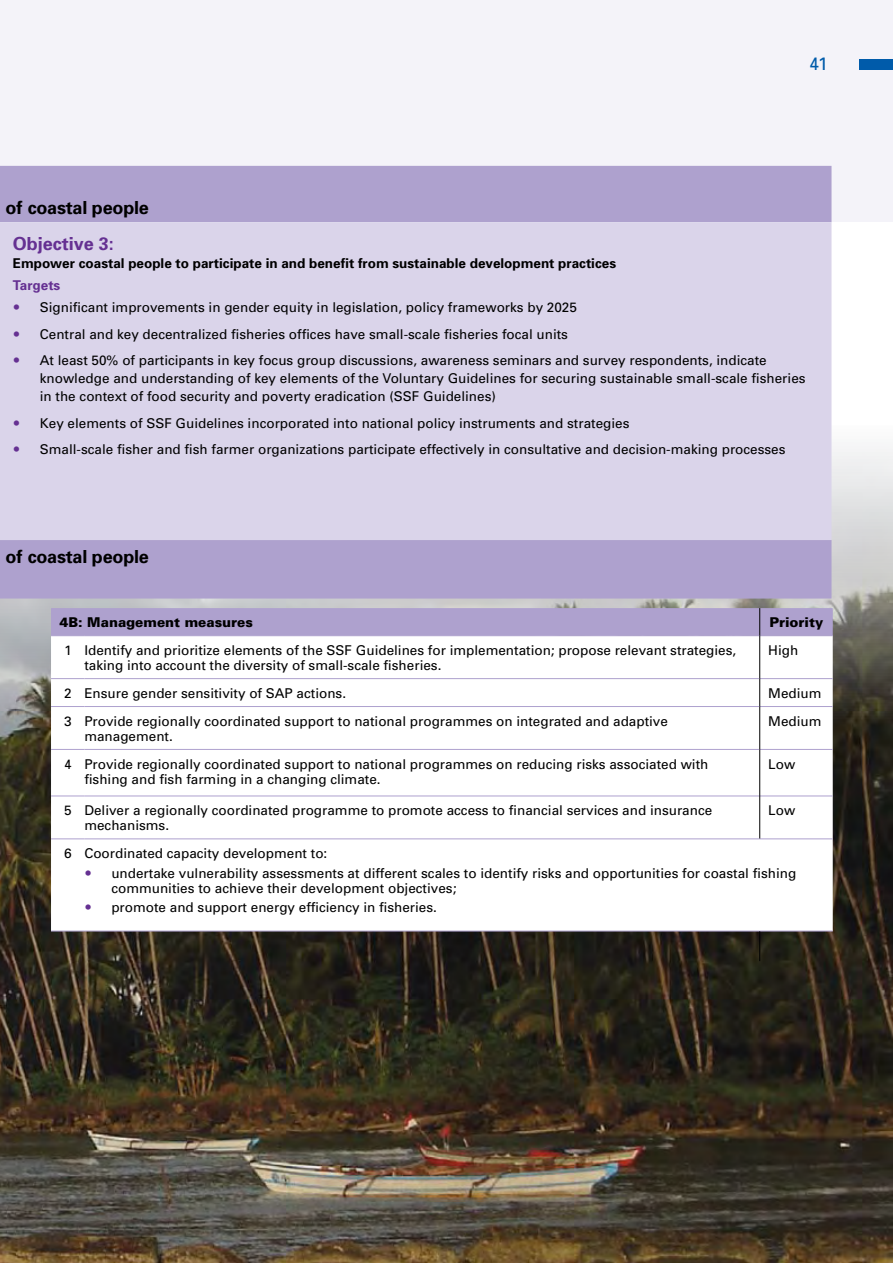
<style>
.page{position:relative;width:893px;height:1263px;background:#fff}
.page>*{position:absolute;margin:0;border:0;box-sizing:border-box;transform-origin:0 0}
.t1{font:700 18px/36px "Univers";letter-spacing:-.01em;color:#000}
.t2{font:18px "Univers";color:#005baa}
.t3{font:13.5px/15px "Univers";color:#000}
.t4{font:700 13.5px "Univers";color:#000}
.t5{font:900 13.5px "Univers";color:#000}
.t6{font:700 13.5px "Univers";color:#653092}
.s1{color:#653092}
</style>
<div class="page">
<img style="left:0;top:425px;width:893px;height:838px">
<div style="left:0;top:0;width:893px;height:222px;background:#f4f3f9"></div>
<div style="left:0;top:166px;width:831px;height:432px;background:#aea1ce"></div>
<div style="left:0;top:222px;width:831px;height:318px;background:#dad4ea"></div>
<svg style="left:51px;top:636px;width:782px;height:295px"></svg>
<hr style="left:51px;top:678px;width:33px;height:1px;background:#aea1ce">
<hr style="left:84px;top:678px;width:675px;height:1px;background:#aea1ce">
<hr style="left:760px;top:678px;width:73px;height:1px;background:#aea1ce">
<hr style="left:51px;top:706px;width:33px;height:1px;background:#aea1ce">
<hr style="left:84px;top:706px;width:675px;height:1px;background:#aea1ce">
<hr style="left:760px;top:706px;width:73px;height:1px;background:#aea1ce">
<hr style="left:51px;top:749px;width:33px;height:1px;background:#aea1ce">
<hr style="left:84px;top:749px;width:675px;height:1px;background:#aea1ce">
<hr style="left:760px;top:749px;width:73px;height:1px;background:#aea1ce">
<hr style="left:51px;top:796px;width:33px;height:1px;background:#aea1ce">
<hr style="left:84px;top:796px;width:675px;height:1px;background:#aea1ce">
<hr style="left:760px;top:796px;width:73px;height:1px;background:#aea1ce">
<hr style="left:51px;top:838px;width:33px;height:1px;background:#aea1ce">
<hr style="left:84px;top:838px;width:676px;height:1px;background:#aea1ce">
<hr style="left:760px;top:838px;width:73px;height:1px;background:#aea1ce">
<hr style="left:51px;top:931px;width:33px;height:1px;background:#aea1ce">
<hr style="left:84px;top:931px;width:676px;height:1px;background:#aea1ce">
<hr style="left:760px;top:931px;width:73px;height:1px;background:#aea1ce">
<div style="left:51px;top:608px;width:782px;height:28px;background:#aea1ce"></div>
<hr style="left:759px;top:636px;width:1px;height:43px;background:#000">
<svg style="left:759px;top:679px;width:1px;height:27px"></svg>
<hr style="left:759px;top:706px;width:1px;height:43px;background:#000">
<hr style="left:759px;top:749px;width:1px;height:47px;background:#000">
<hr style="left:759px;top:796px;width:1px;height:42px;background:#000">
<hr style="left:759px;top:931px;width:1px;height:30px;background:#000">
<div style="left:859px;top:59px;width:34px;height:11px;background:#005baa"></div>
<svg style="left:14px;top:305px;width:5px;height:5px"></svg>
<svg style="left:14px;top:331px;width:5px;height:5px"></svg>
<svg style="left:14px;top:358px;width:5px;height:5px"></svg>
<svg style="left:14px;top:420px;width:5px;height:5px"></svg>
<svg style="left:14px;top:447px;width:5px;height:5px"></svg>
<svg style="left:85px;top:870px;width:6px;height:5px"></svg>
<svg style="left:85px;top:904px;width:6px;height:5px"></svg>
<p class="t2" style="left:809px;top:52px;width:20px">41</p>
<p class="t1" style="left:13px;top:189px;width:138px;text-indent:-7px">of coastal people<br><span class="s1">Objective 3:</span></p>
<p class="t4" style="left:13px;top:254px;width:605px">Empower coastal people to participate in and benefit from sustainable development practices</p>
<p class="t6" style="left:13px;top:276px;width:49px">Targets</p>
<p class="t3" style="left:40px;top:300px;width:539px">Significant improvements in gender equity in legislation, policy frameworks by 2025</p>
<p class="t3" style="left:40px;top:320px;width:728px;line-height:26.5px">Central and key decentralized fisheries offices have small-scale fisheries focal units<br>At least 50% of participants in key focus group discussions, awareness seminars and survey respondents, indicate</p>
<p class="t3" style="left:40px;top:369px;width:767px;line-height:18px">knowledge and understanding of key elements of the Voluntary Guidelines for securing sustainable small-scale fisheries in the context of food security and poverty eradication (SSF Guidelines)</p>
<p class="t3" style="left:40px;top:409px;width:747px;line-height:26.5px">Key elements of SSF Guidelines incorporated into national policy instruments and strategies<br>Small-scale fisher and fish farmer organizations participate effectively in consultative and decision-making processes</p>
<p class="t1" style="left:6px;top:538px;width:145px">of coastal people</p>
<p class="t5" style="left:60px;top:614px;width:195px">4B: Management measures</p>
<p class="t5" style="left:769px;top:614px;width:55px">Priority</p>
<p class="t3" style="left:84px;top:643px;width:653px;text-indent:-20px">1 Identify and prioritize elements of the SSF Guidelines for implementation; propose relevant strategies, taking into account the diversity of small-scale fisheries.</p>
<p class="t3" style="left:768px;top:643px;width:31px">High</p>
<p class="t3" style="left:64px;top:685px;width:284px">2 Ensure gender sensitivity of SAP actions.</p>
<p class="t3" style="left:768px;top:685px;width:55px">Medium</p>
<p class="t3" style="left:84px;top:713px;width:585px;text-indent:-20px">3 Provide regionally coordinated support to national programmes on integrated and adaptive management.</p>
<p class="t3" style="left:768px;top:713px;width:55px">Medium</p>
<p class="t3" style="left:84px;top:756px;width:626px;text-indent:-20px">4 Provide regionally coordinated support to national programmes on reducing risks associated with fishing and fish farming in a changing climate.</p>
<p class="t3" style="left:768px;top:756px;width:28px">Low</p>
<p class="t3" style="left:84px;top:803px;width:629px;text-indent:-20px">5 Deliver a regionally coordinated programme to promote access to financial services and insurance mechanisms.</p>
<p class="t3" style="left:768px;top:803px;width:28px">Low</p>
<p class="t3" style="left:111px;top:844px;width:686px;line-height:19.2px;text-indent:-47px">6 Coordinated capacity development to:<br>undertake vulnerability assessments at different scales to identify risks and opportunities for coastal fishing</p>
<p class="t3" style="left:111px;top:878px;width:347px;line-height:19.2px">communities to achieve their development objectives; promote and support energy efficiency in fisheries.</p>
</div>
